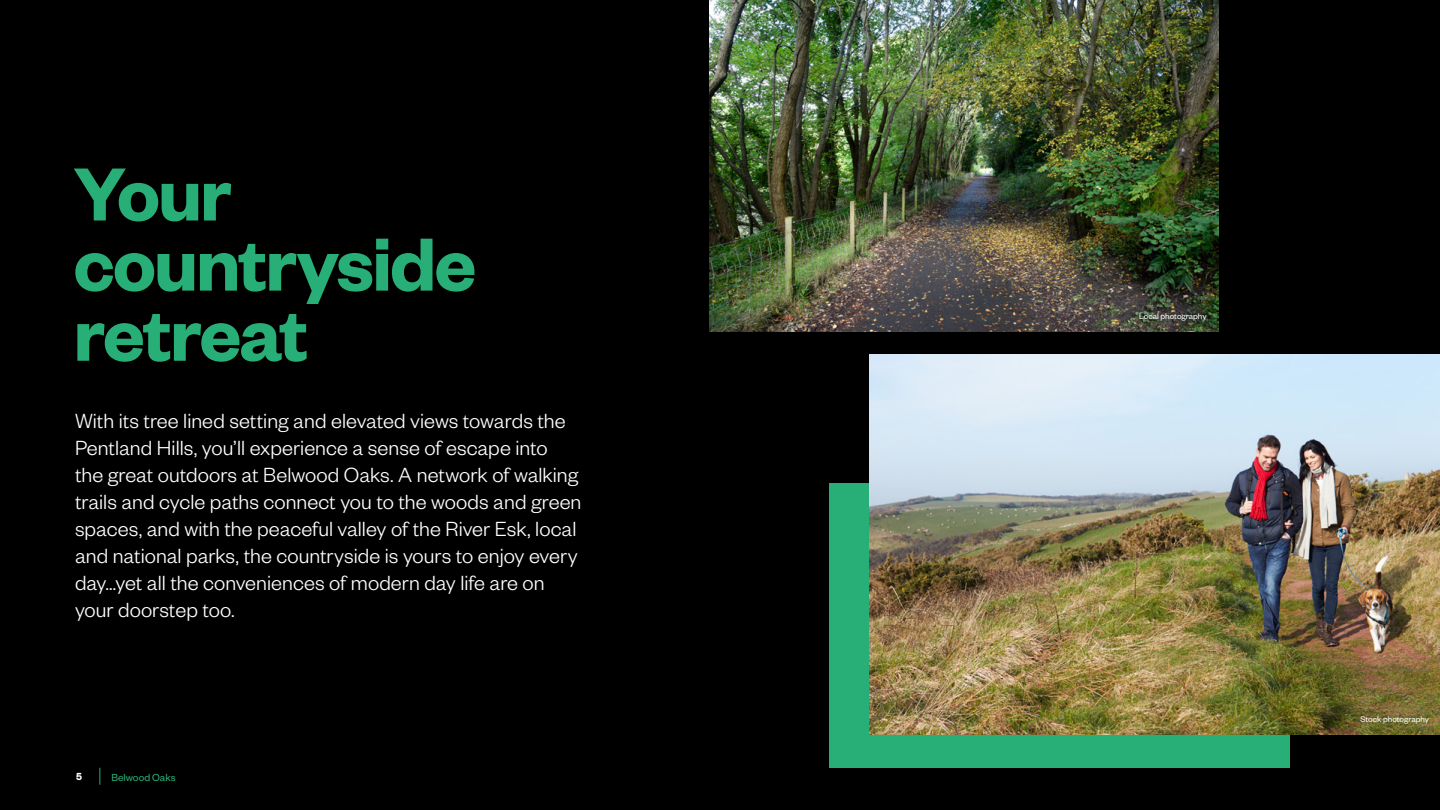
<style>
.page{position:relative;width:1440px;height:810px;background:#000}
.page>*{position:absolute;margin:0;border:0;box-sizing:border-box;transform-origin:0 0}
.t1{font:82.5px/70.1px "Founders Grotesk Sm Bd";letter-spacing:-.025em;color:#28af78}
.t2{font:300 22.5px/27px "Founders Grotesk";color:#fff}
.t3{font:11.25px "Founders Grotesk";color:#28af78}
.t4{font:11.25px "Founders Grotesk Sm Bd";color:#fff}
.t5{font:9px "Founders Grotesk";color:#fff}
</style>
<div class="page">
<svg style="left:100px;top:768px;width:1px;height:17px"></svg>
<div style="left:830px;top:483px;width:460px;height:285px;background:#28af78"></div>
<img style="left:869px;top:354px;width:571px;height:381px">
<img style="left:709px;top:0;width:509px;height:331px">
<h1 class="t1" style="left:74px;top:155px;width:404px">Your countryside retreat</h1>
<p class="t2" style="left:75px;top:407px;width:508px">With its tree lined setting and elevated views towards the Pentland Hills, you’ll experience a sense of escape into the great outdoors at Belwood Oaks. A network of walking trails and cycle paths connect you to the woods and green spaces, and with the peaceful valley of the River Esk, local and national parks, the countryside is yours to enjoy every day…yet all the conveniences of modern day life are on your doorstep too.</p>
<p class="t4" style="left:76px;top:770px;width:7px">5</p>
<p class="t3" style="left:111px;top:770px;width:66px">Belwood Oaks</p>
<p class="t5" style="left:1139px;top:310px;width:69px">Local photography</p>
<p class="t5" style="left:1361px;top:714px;width:70px">Stock photography</p>
</div>
